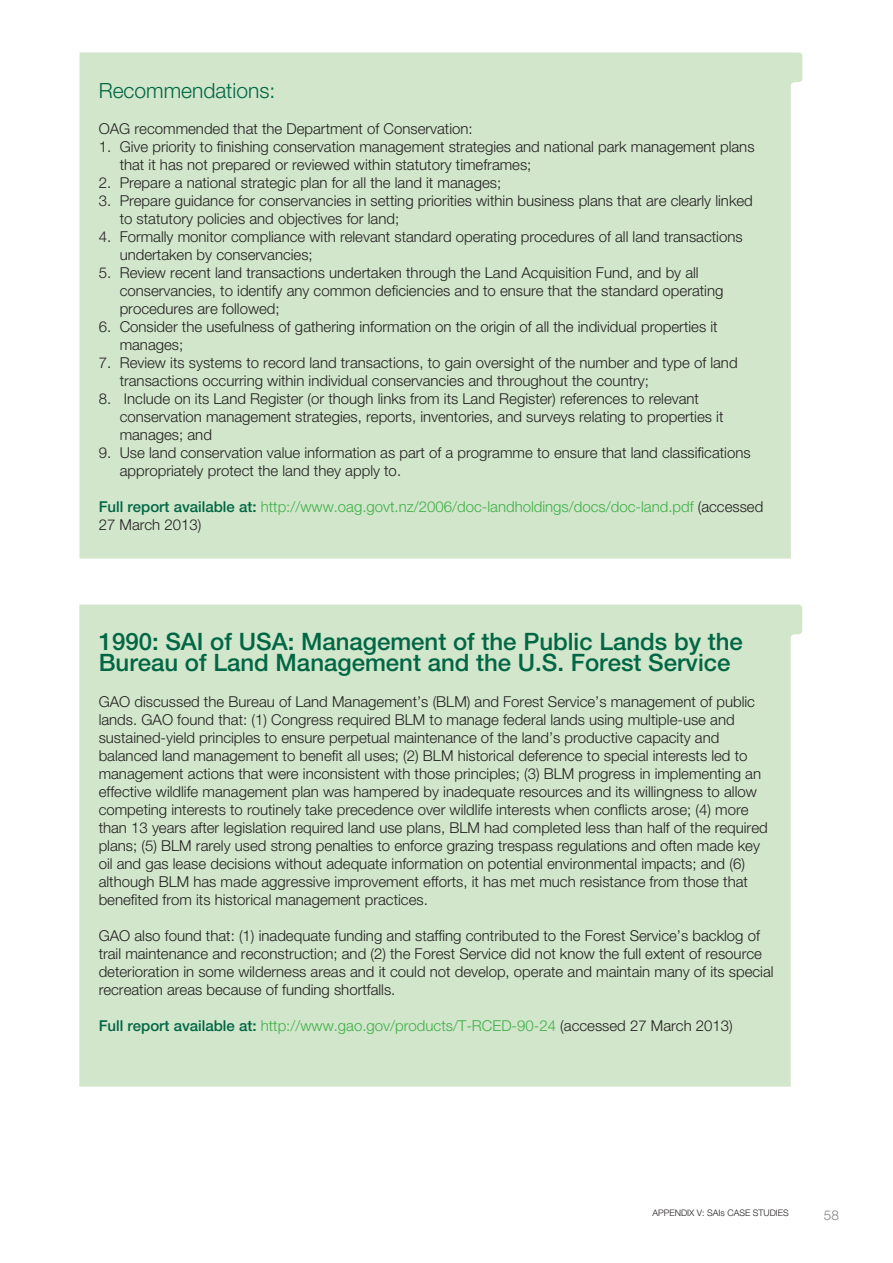
<style>
.page{position:relative;width:893px;height:1263px;background:#fff}
.page>*{position:absolute;margin:0;border:0;box-sizing:border-box;transform-origin:0 0}
.t1{font:500 24px/21px "Helvetica Neue";color:#064}
.t2{font:300 21px "Helvetica Neue";color:#064}
.t3{font:300 15px/18px "Helvetica Neue";color:#231f20}
.t4{font:300 15px/18px "Helvetica Neue";color:#40ae49}
.t5{font:300 13.5px "Helvetica Neue";color:#808285}
.t6{font:300 9px "Helvetica Neue";color:#231f20}
.s1{font-weight:500;color:#064}
.s2{color:#231f20}
</style>
<div class="page">
<div style="left:79px;top:52px;width:723px;height:506px;background:#d1e6cb"></div>
<div style="left:79px;top:604px;width:723px;height:482px;background:#d1e6cb"></div>
<h2 class="t2" style="left:99px;top:78px;width:178px">Recommendations:</h2>
<p class="t3" style="left:99px;top:119px;width:375px">OAG recommended that the Department of Conservation:</p>
<p class="t3" style="left:120px;top:137px;width:636px;text-indent:-21px">1. Give priority to finishing conservation management strategies and national park management plans that it has not prepared or reviewed within statutory timeframes;</p>
<p class="t3" style="left:99px;top:173px;width:404px">2. Prepare a national strategic plan for all the land it manages;</p>
<p class="t3" style="left:120px;top:191px;width:635px;text-indent:-21px">3. Prepare guidance for conservancies in setting priorities within business plans that are clearly linked to statutory policies and objectives for land;</p>
<p class="t3" style="left:120px;top:227px;width:624px;text-indent:-21px">4. Formally monitor compliance with relevant standard operating procedures of all land transactions undertaken by conservancies;</p>
<p class="t3" style="left:120px;top:263px;width:605px;text-indent:-21px">5. Review recent land transactions undertaken through the Land Acquisition Fund, and by all conservancies, to identify any common deficiencies and to ensure that the standard operating procedures are followed;</p>
<p class="t3" style="left:120px;top:317px;width:599px;text-indent:-21px">6. Consider the usefulness of gathering information on the origin of all the individual properties it manages;</p>
<p class="t3" style="left:120px;top:353px;width:619px;text-indent:-21px">7. Review its systems to record land transactions, to gain oversight of the number and type of land transactions occurring within individual conservancies and throughout the country;</p>
<p class="t3" style="left:120px;top:389px;width:605px;text-indent:-21px">8. Include on its Land Register (or though links from its Land Register) references to relevant conservation management strategies, reports, inventories, and surveys relating to properties it manages; and</p>
<p class="t3" style="left:120px;top:443px;width:632px;text-indent:-21px">9. Use land conservation value information as part of a programme to ensure that land classifications appropriately protect the land they apply to.</p>
<p class="t4" style="left:99px;top:497px;width:666px"><span class="s1">Full report available at:</span> http://www.oag.govt.nz/2006/doc-landholdings/docs/doc-land.pdf <span class="s2">(accessed<br>27 March 2013)</span></p>
<h1 class="t1" style="left:99px;top:631px;width:646px">1990: SAI of USA: Management of the Public Lands by the<br>Bureau of Land Management and the U.S. Forest Service</h1>
<p class="t3" style="left:99px;top:692px;width:671px">GAO discussed the Bureau of Land Management’s (BLM) and Forest Service’s management of public lands. GAO found that: (1) Congress required BLM to manage federal lands using multiple-use and sustained-yield principles to ensure perpetual maintenance of the land’s productive capacity and balanced land management to benefit all uses; (2) BLM historical deference to special interests led to management actions that were inconsistent with those principles; (3) BLM progress in implementing an effective wildlife management plan was hampered by inadequate resources and its willingness to allow competing interests to routinely take precedence over wildlife interests when conflicts arose; (4) more than 13 years after legislation required land use plans, BLM had completed less than half of the required plans; (5) BLM rarely used strong penalties to enforce grazing trespass regulations and often made key oil and gas lease decisions without adequate information on potential environmental impacts; and (6) although BLM has made aggressive improvement efforts, it has met much resistance from those that benefited from its historical management practices.</p>
<p class="t3" style="left:99px;top:926px;width:676px">GAO also found that: (1) inadequate funding and staffing contributed to the Forest Service’s backlog of trail maintenance and reconstruction; and (2) the Forest Service did not know the full extent of resource deterioration in some wilderness areas and it could not develop, operate and maintain many of its special recreation areas because of funding shortfalls.</p>
<p class="t4" style="left:99px;top:1016px;width:636px"><span class="s1">Full report available at:</span> http://www.gao.gov/products/T-RCED-90-24 <span class="s2">(accessed 27 March 2013)</span></p>
<p class="t6" style="left:652px;top:1207px;width:138px">APPENDIX V: SAIs CASE STUDIES</p>
<p class="t5" style="left:824px;top:1206px;width:17px">58</p>
</div>
